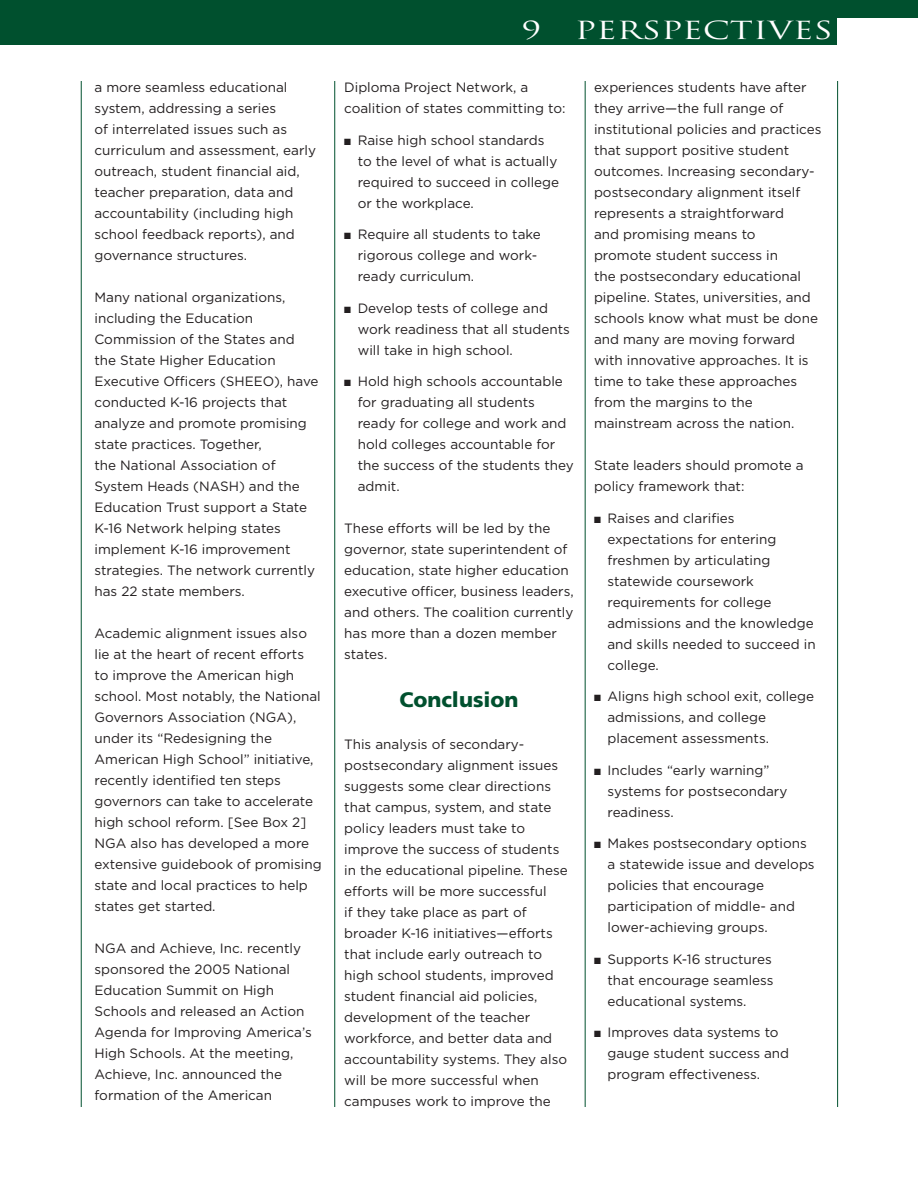
<style>
.page{position:relative;width:918px;height:1188px;background:#fff}
.page>*{position:absolute;margin:0;border:0;box-sizing:border-box;transform-origin:0 0}
.t1{font:24.3px "Trajan Pro";color:#fff;scale:1.39 1}
.t2{font:900 21px "Frutiger";color:#00502e}
.t3{font:13.5px/21px "Gotham";color:#231f20}
</style>
<div class="page">
<div style="left:0;top:0;width:837px;height:45px;background:#00502e"></div>
<div style="left:0;top:0;width:918px;height:18px;background:#00502e"></div>
<hr style="left:81px;top:81px;width:1px;height:1026px;background:#00502e">
<hr style="left:334px;top:81px;width:1px;height:1026px;background:#00502e">
<hr style="left:585px;top:81px;width:1px;height:1026px;background:#00502e">
<hr style="left:837px;top:81px;width:1px;height:1026px;background:#00502e">
<p class="t3" style="left:94px;top:77px;width:223px">a more seamless educational system, addressing a series<br>of interrelated issues such as curriculum and assessment, early outreach, student financial aid, teacher preparation, data and accountability (including high school feedback reports), and governance structures.</p>
<p class="t3" style="left:94px;top:287px;width:226px">Many national organizations, including the Education<br>Commission of the States and the State Higher Education<br>Executive Officers (SHEEO), have conducted K-16 projects that analyze and promote promising state practices. Together,<br>the National Association of<br>System Heads (NASH) and the<br>Education Trust support a State<br>K-16 Network helping states implement K-16 improvement strategies. The network currently has 22 state members.</p>
<p class="t3" style="left:94px;top:623px;width:229px">Academic alignment issues also lie at the heart of recent efforts<br>to improve the American high school. Most notably, the National<br>Governors Association (NGA), under its “Redesigning the<br>American High School” initiative, recently identified ten steps governors can take to accelerate high school reform. [See Box 2]<br>NGA also has developed a more extensive guidebook of promising state and local practices to help states get started.</p>
<p class="t3" style="left:94px;top:938px;width:219px">NGA and Achieve, Inc. recently sponsored the 2005 National<br>Education Summit on High<br>Schools and released an Action<br>Agenda for Improving America’s<br>High Schools. At the meeting,<br>Achieve, Inc. announced the formation of the American</p>
<h1 class="t1" style="left:522px;top:15px;width:15px">9</h1>
<h1 class="t1" style="left:575px;top:15px;width:187px">PERSPECTIVES</h1>
<p class="t3" style="left:344px;top:77px;width:223px">Diploma Project Network, a coalition of states committing to:</p>
<p class="t3" style="left:358px;top:129px;width:203px;text-indent:-14px">■ Raise high school standards to the level of what is actually required to succeed in college or the workplace.</p>
<p class="t3" style="left:358px;top:224px;width:185px;text-indent:-14px">■ Require all students to take rigorous college and work&shy;ready curriculum.</p>
<p class="t3" style="left:358px;top:297px;width:214px;text-indent:-14px">■ Develop tests of college and work readiness that all students will take in high school.</p>
<p class="t3" style="left:358px;top:371px;width:218px;text-indent:-14px">■ Hold high schools accountable for graduating all students ready for college and work and hold colleges accountable for the success of the students they admit.</p>
<p class="t3" style="left:344px;top:518px;width:231px">These efforts will be led by the governor, state superintendent of education, state higher education executive officer, business leaders, and others. The coalition currently has more than a dozen member states.</p>
<h2 class="t2" style="left:399px;top:687px;width:121px">Conclusion</h2>
<p class="t3" style="left:344px;top:734px;width:225px">This analysis of secondary&shy;postsecondary alignment issues suggests some clear directions that campus, system, and state policy leaders must take to improve the success of students in the educational pipeline. These efforts will be more successful<br>if they take place as part of broader K-16 initiatives—efforts that include early outreach to high school students, improved student financial aid policies, development of the teacher workforce, and better data and accountability systems. They also will be more successful when campuses work to improve the</p>
<p class="t3" style="left:594px;top:77px;width:229px">experiences students have after they arrive—the full range of institutional policies and practices that support positive student outcomes. Increasing secondary&shy;postsecondary alignment itself represents a straightforward<br>and promising means to<br>promote student success in<br>the postsecondary educational pipeline. States, universities, and schools know what must be done and many are moving forward with innovative approaches. It is time to take these approaches from the margins to the mainstream across the nation.</p>
<p class="t3" style="left:594px;top:455px;width:211px">State leaders should promote a policy framework that:</p>
<p class="t3" style="left:608px;top:507px;width:210px;text-indent:-14px">■ Raises and clarifies expectations for entering freshmen by articulating statewide coursework requirements for college admissions and the knowledge and skills needed to succeed in college.</p>
<p class="t3" style="left:608px;top:686px;width:208px;text-indent:-14px">■ Aligns high school exit, college admissions, and college placement assessments.</p>
<p class="t3" style="left:608px;top:759px;width:181px;text-indent:-14px">■ Includes “early warning” systems for postsecondary readiness.</p>
<p class="t3" style="left:608px;top:833px;width:209px;text-indent:-14px">■ Makes postsecondary options a statewide issue and develops policies that encourage participation of middle- and lower-achieving groups.</p>
<p class="t3" style="left:608px;top:948px;width:168px;text-indent:-14px">■ Supports K-16 structures that encourage seamless educational systems.</p>
<p class="t3" style="left:608px;top:1022px;width:183px;text-indent:-14px">■ Improves data systems to gauge student success and program effectiveness.</p>
</div>
